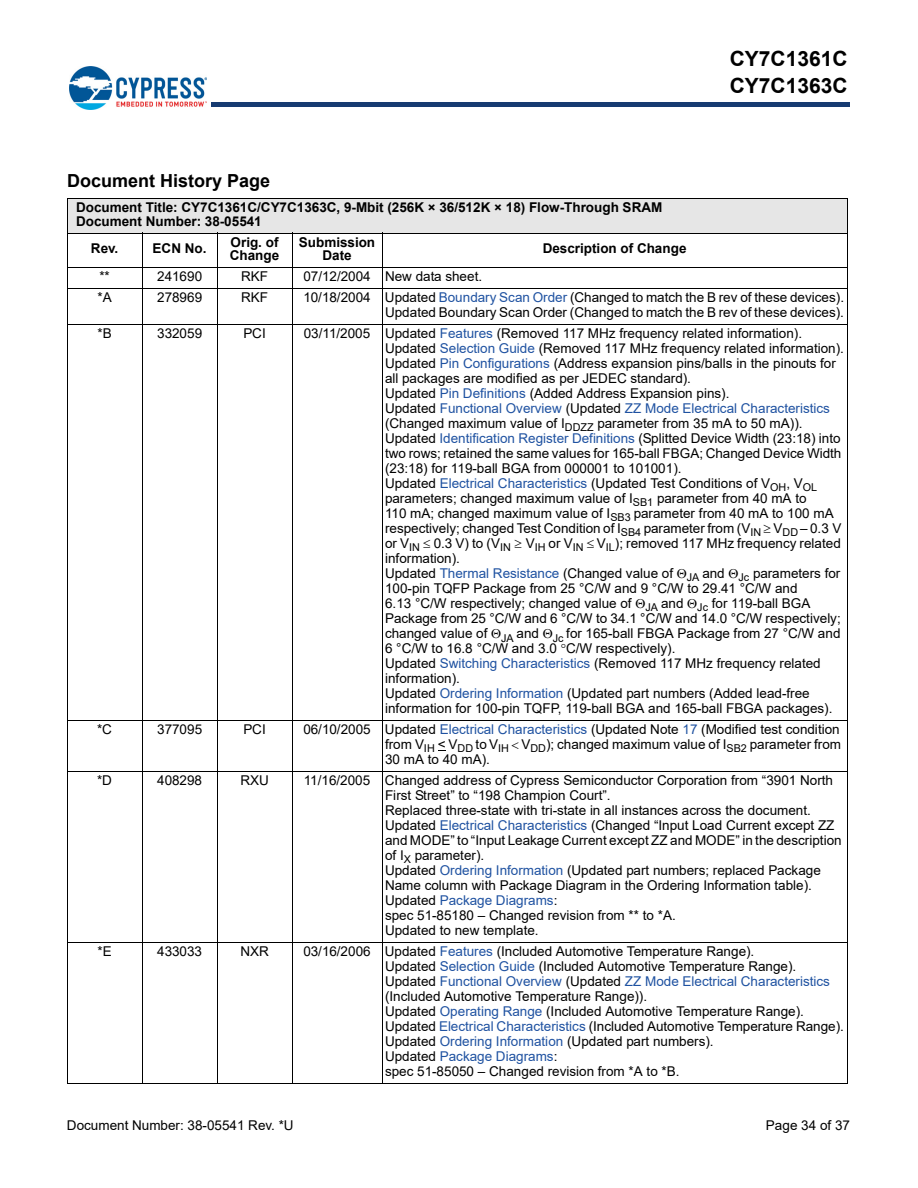
<style>
.page{position:relative;width:918px;height:1188px;background:#fff}
.page>*{position:absolute;margin:0;border:0;box-sizing:border-box;transform-origin:0 0}
.t1{font:700 21px/27px "Arial";color:#000}
.t2{font:700 18px "Arial";color:#000}
.t3{font:13.5px/15px "Arial";color:#000}
.t4{font:700 13.5px/13.5px "Arial";color:#000}
.s1{color:#1f52a1}
.s2{font-family:"Times New Roman"}
</style>
<div class="page">
<hr style="left:212px;top:103px;width:638px;height:4px;background:#163b71">
<hr style="left:212px;top:102px;width:638px;height:1px;background:#163b71">
<img style="left:69px;top:67px;width:138px;height:42px">
<div style="left:67px;top:199px;width:780px;height:34px;background:#e6e6e6"></div>
<hr style="left:67px;top:199px;width:1px;height:884px;background:#000">
<hr style="left:142px;top:233px;width:1px;height:851px;background:#000">
<hr style="left:217px;top:233px;width:1px;height:851px;background:#000">
<hr style="left:292px;top:233px;width:1px;height:851px;background:#000">
<hr style="left:382px;top:233px;width:1px;height:851px;background:#000">
<hr style="left:847px;top:199px;width:1px;height:884px;background:#000">
<hr style="left:67px;top:198px;width:781px;height:1px;background:#000">
<hr style="left:67px;top:233px;width:781px;height:1px;background:#000">
<hr style="left:67px;top:267px;width:781px;height:1px;background:#000">
<hr style="left:67px;top:288px;width:781px;height:1px;background:#000">
<hr style="left:67px;top:324px;width:781px;height:1px;background:#000">
<hr style="left:67px;top:720px;width:781px;height:1px;background:#000">
<hr style="left:67px;top:771px;width:781px;height:1px;background:#000">
<hr style="left:67px;top:942px;width:781px;height:1px;background:#000">
<hr style="left:67px;top:1083px;width:781px;height:1px;background:#000">
<h1 class="t1" style="left:730px;top:46px;width:119px">CY7C1361C<br>CY7C1363C</h1>
<h2 class="t2" style="left:67px;top:170px;width:204px">Document History Page</h2>
<p class="t4" style="left:76px;top:201px;width:588px">Document Title: CY7C1361C/CY7C1363C, 9-Mbit (256K × 36/512K × 18) Flow-Through SRAM<br>Document Number: 38-05541</p>
<p class="t4" style="left:91px;top:242px;width:29px">Rev.</p>
<p class="t4" style="left:153px;top:242px;width:55px">ECN No.</p>
<p class="t4" style="left:230px;top:235px;width:51px">Orig. of<br>Change</p>
<p class="t4" style="left:299px;top:235px;width:78px;text-align:center">Submission<br>Date</p>
<p class="t4" style="left:543px;top:242px;width:145px">Description of Change</p>
<p class="t3" style="left:99px;top:269px;width:12px">**</p>
<p class="t3" style="left:157px;top:269px;width:47px">241690</p>
<p class="t3" style="left:241px;top:269px;width:28px">RKF</p>
<p class="t3" style="left:303px;top:269px;width:180px">07/12/2004 New data sheet.</p>
<p class="t3" style="left:97px;top:290px;width:16px">*A</p>
<p class="t3" style="left:157px;top:290px;width:47px">278969</p>
<p class="t3" style="left:241px;top:290px;width:28px">RKF</p>
<p class="t3" style="left:303px;top:290px;width:542px;text-align:right">10/18/2004 Updated <span class="s1">Boundary Scan Order</span> (Changed to match the B rev of these devices).<br>Updated Boundary Scan Order (Changed to match the B rev of these devices).</p>
<p class="t3" style="left:97px;top:326px;width:16px">*B</p>
<p class="t3" style="left:157px;top:326px;width:47px">332059</p>
<p class="t3" style="left:243px;top:326px;width:24px">PCI</p>
<p class="t3" style="left:385px;top:326px;width:460px;text-indent:-81px">03/11/2005 Updated <span class="s1">Features</span> (Removed 117 MHz frequency related information).<br>Updated <span class="s1">Selection Guide</span> (Removed 117 MHz frequency related information).<br>Updated <span class="s1">Pin Configurations</span> (Address expansion pins/balls in the pinouts for all packages are modified as per JEDEC standard).<br>Updated <span class="s1">Pin Definitions</span> (Added Address Expansion pins).<br>Updated <span class="s1">Functional Overview</span> (Updated <span class="s1">ZZ Mode Electrical Characteristics </span>(Changed maximum value of I<sub>DDZZ</sub> parameter from 35 mA to 50 mA)).<br>Updated <span class="s1">Identification Register Definitions</span> (Splitted Device Width (23:18) into two rows; retained the same values for 165-ball FBGA; Changed Device Width (23:18) for 119-ball BGA from 000001 to 101001).<br>Updated <span class="s1">Electrical Characteristics</span> (Updated Test Conditions of V<sub>OH</sub>, V<sub>OL </sub>parameters; changed maximum value of I<sub>SB1</sub> parameter from 40 mA to<br>110 mA; changed maximum value of I<sub>SB3</sub> parameter from 40 mA to 100 mA respectively; changed Test Condition of I<sub>SB4</sub> parameter from (V<sub>IN</sub> V<sub>DD</sub> – 0.3 V or V<sub>IN</sub> 0.3 V) to (V<sub>IN</sub> V<sub>IH</sub> or V<sub>IN</sub> V<sub>IL</sub>); removed 117 MHz frequency related information).<br>Updated <span class="s1">Thermal Resistance</span> (Changed value of <sub>JA</sub> and <sub>Jc</sub> parameters for 100-pin TQFP Package from 25 °C/W and 9 °C/W to 29.41 °C/W and<br>6.13 °C/W respectively; changed value of <sub>JA</sub> and <sub>Jc</sub> for 119-ball BGA Package from 25 °C/W and 6 °C/W to 34.1 °C/W and 14.0 °C/W respectively; changed value of <sub>JA</sub> and <sub>Jc</sub> for 165-ball FBGA Package from 27 °C/W and 6 °C/W to 16.8 °C/W and 3.0 <span class="s2">°</span>C/W respectively).<br>Updated <span class="s1">Switching Characteristics</span> (Removed 117 MHz frequency related information).<br>Updated <span class="s1">Ordering Information</span> (Updated part numbers (Added lead-free information for 100-pin TQFP, 119-ball BGA and 165-ball FBGA packages).</p>
<p class="t3" style="left:97px;top:722px;width:16px">*C</p>
<p class="t3" style="left:157px;top:722px;width:47px">377095</p>
<p class="t3" style="left:243px;top:722px;width:24px">PCI</p>
<p class="t3" style="left:385px;top:722px;width:458px;text-align:justify;text-indent:-82px">06/10/2005 Updated <span class="s1">Electrical Characteristics</span> (Updated Note <span class="s1">17</span> (Modified test condition from V<sub>IH</sub> &lt; V<sub>DD</sub> to V<sub>IH</sub> V<sub>DD</sub>); changed maximum value of I<sub>SB2</sub> parameter from 30 mA to 40 mA).</p>
<p class="t3" style="left:97px;top:773px;width:16px">*D</p>
<p class="t3" style="left:157px;top:773px;width:47px">408298</p>
<p class="t3" style="left:240px;top:773px;width:30px">RXU</p>
<p class="t3" style="left:385px;top:773px;width:458px;text-indent:-81px">11/16/2005 Changed address of Cypress Semiconductor Corporation from “3901 North First Street” to “198 Champion Court”.<br>Replaced three-state with tri-state in all instances across the document.<br>Updated <span class="s1">Electrical Characteristics</span> (Changed “Input Load Current except ZZ and MODE” to “Input Leakage Current except ZZ and MODE” in the description of I<sub>X</sub> parameter).<br>Updated <span class="s1">Ordering Information</span> (Updated part numbers; replaced Package Name column with Package Diagram in the Ordering Information table).<br>Updated <span class="s1">Package Diagrams</span>:<br>spec 51-85180 – Changed revision from ** to *A.<br>Updated to new template.</p>
<p class="t3" style="left:97px;top:944px;width:16px">*E</p>
<p class="t3" style="left:157px;top:944px;width:47px">433033</p>
<p class="t3" style="left:240px;top:944px;width:30px">NXR</p>
<p class="t3" style="left:385px;top:944px;width:460px;text-indent:-82px">03/16/2006 Updated <span class="s1">Features</span> (Included Automotive Temperature Range).<br>Updated <span class="s1">Selection Guide</span> (Included Automotive Temperature Range).<br>Updated <span class="s1">Functional Overview</span> (Updated <span class="s1">ZZ Mode Electrical Characteristics </span>(Included Automotive Temperature Range)).<br>Updated <span class="s1">Operating Range</span> (Included Automotive Temperature Range).<br>Updated <span class="s1">Electrical Characteristics</span> (Included Automotive Temperature Range).<br>Updated <span class="s1">Ordering Information</span> (Updated part numbers).<br>Updated <span class="s1">Package Diagrams</span>:<br>spec 51-85050 – Changed revision from *A to *B.</p>
<p class="t3" style="left:67px;top:1117px;width:228px">Document Number: 38-05541 Rev. *U</p>
<p class="t3" style="left:766px;top:1117px;width:86px">Page 34 of 37</p>
</div>
